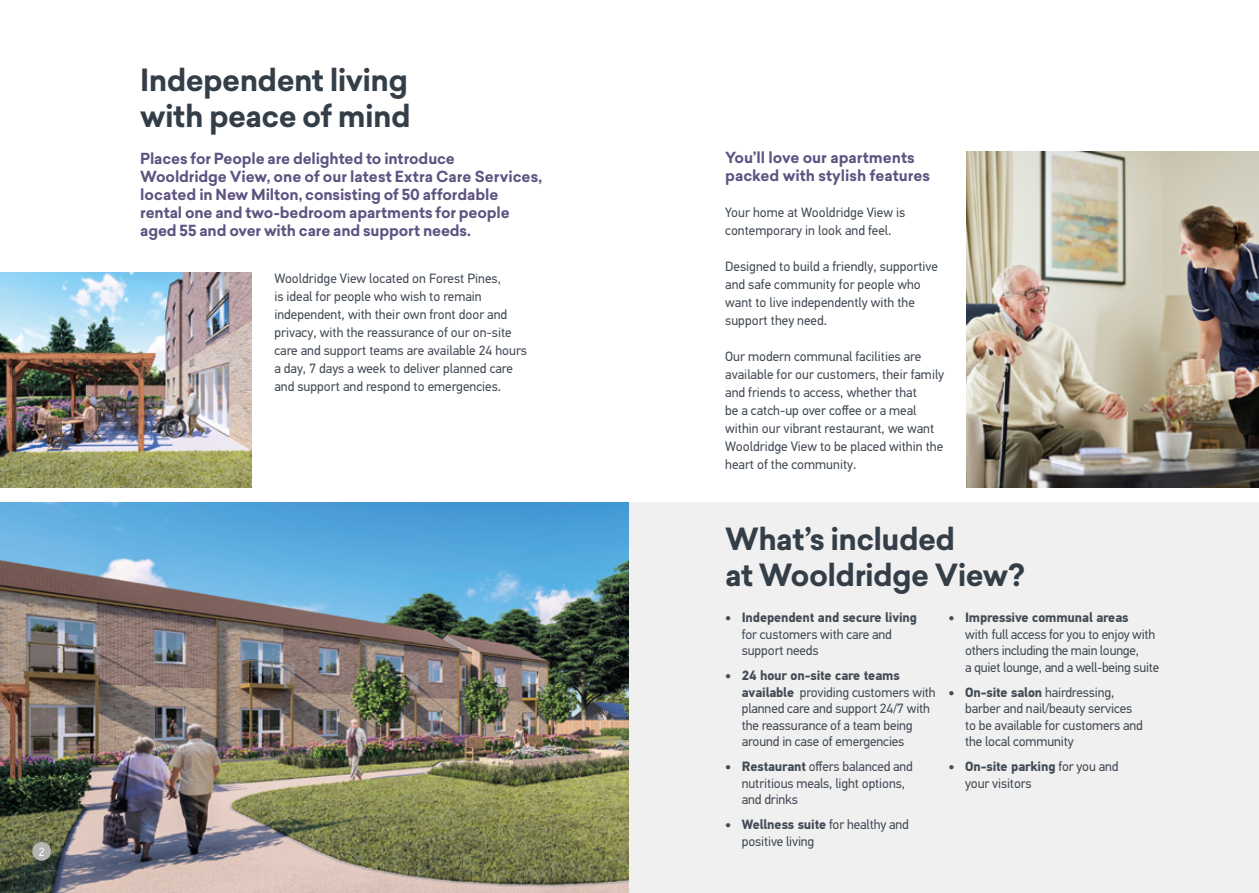
<style>
.page{position:relative;width:1259px;height:893px;background:#fff}
.page>*{position:absolute;margin:0;border:0;box-sizing:border-box;transform-origin:0 0}
.t1{font:700 30px/36px "Sailec";letter-spacing:-.02em;color:#343e48}
.t2{font:700 15px/18px "Sailec";letter-spacing:-.01em;color:#5e5381}
.t3{font:13.5px/18px "PF Din Text Std";color:#434b55}
.t4{font:13.5px/16.5px "PF Din Text Std";letter-spacing:-.02em;color:#434b55}
.t5{font:700 13.5px "PF Din Text Std";letter-spacing:-.01em;color:#434b55}
.t6{font:12.75px "PF Din Text Std";color:#b5b5b3}
.s1{font-weight:700}
</style>
<div class="page">
<img style="left:0;top:503px;width:629px;height:390px">
<div style="left:32px;top:842px;width:19px;height:19px;background:#b5b5b3;border-radius:50%"></div>
<img style="left:0;top:273px;width:252px;height:215px">
<div style="left:629px;top:503px;width:630px;height:390px;background:#f0f0f0"></div>
<img style="left:966px;top:152px;width:293px;height:336px">
<h1 class="t1" style="left:140px;top:62px;width:272px">Independent living with peace of mind</h1>
<p class="t2" style="left:140px;top:150px;width:403px">Places for People are delighted to introduce Wooldridge View, one of our latest Extra Care Services, located in New Milton, consisting of 50 affordable rental one and two-bedroom apartments for people aged 55 and over with care and support needs.</p>
<p class="t3" style="left:274px;top:269px;width:254px">Wooldridge View located on Forest Pines,<br>is ideal for people who wish to remain independent, with their own front door and privacy, with the reassurance of our on-site care and support teams are available 24 hours a day, 7 days a week to deliver planned care and support and respond to emergencies.</p>
<p class="t6" style="left:18px;top:838px;width:28px">2 <sub>2</sub></p>
<p class="t2" style="left:725px;top:149px;width:206px">You’ll love our apartments packed with stylish features</p>
<p class="t3" style="left:725px;top:204px;width:182px">Your home at Wooldridge View is contemporary in look and feel.</p>
<p class="t3" style="left:725px;top:258px;width:214px">Designed to build a friendly, supportive and safe community for people who want to live independently with the support they need.</p>
<p class="t3" style="left:725px;top:348px;width:220px">Our modern communal facilities are available for our customers, their family and friends to access, whether that<br>be a catch-up over coffee or a meal within our vibrant restaurant, we want Wooldridge View to be placed within the heart of the community.</p>
<h1 class="t1" style="left:725px;top:521px;width:301px">What’s included<br>at Wooldridge View?</h1>
<p class="t5" style="left:725px;top:610px;width:194px">• Independent and secure living</p>
<p class="t3" style="left:742px;top:626px;width:151px;line-height:16.5px">for customers with care and support needs</p>
<p class="t3" style="left:742px;top:668px;width:195px;line-height:16.5px;text-indent:-17px"><span class="s1">• 24 hour on-site care teams available</span> providing customers with planned care and support 24/7 with the reassurance of a team being around in case of emergencies</p>
<p class="t3" style="left:742px;top:759px;width:173px;line-height:16.5px;text-indent:-17px"><span class="s1">• Restaurant</span> offers balanced and nutritious meals, light options, and drinks</p>
<p class="t3" style="left:742px;top:817px;width:169px;line-height:16.5px;text-indent:-17px"><span class="s1">• Wellness suite</span> for healthy and positive living</p>
<p class="t5" style="left:948px;top:610px;width:182px">• Impressive communal areas</p>
<p class="t4" style="left:965px;top:626px;width:196px">with full access for you to enjoy with others including the main lounge,<br>a quiet lounge, and a well-being suite</p>
<p class="t3" style="left:965px;top:684px;width:179px;line-height:16.5px;text-indent:-17px"><span class="s1">• On-site salon</span> hairdressing, barber and nail/beauty services to be available for customers and the local community</p>
<p class="t3" style="left:965px;top:759px;width:155px;line-height:16.5px;text-indent:-17px"><span class="s1">• On-site parking</span> for you and your visitors</p>
</div>
